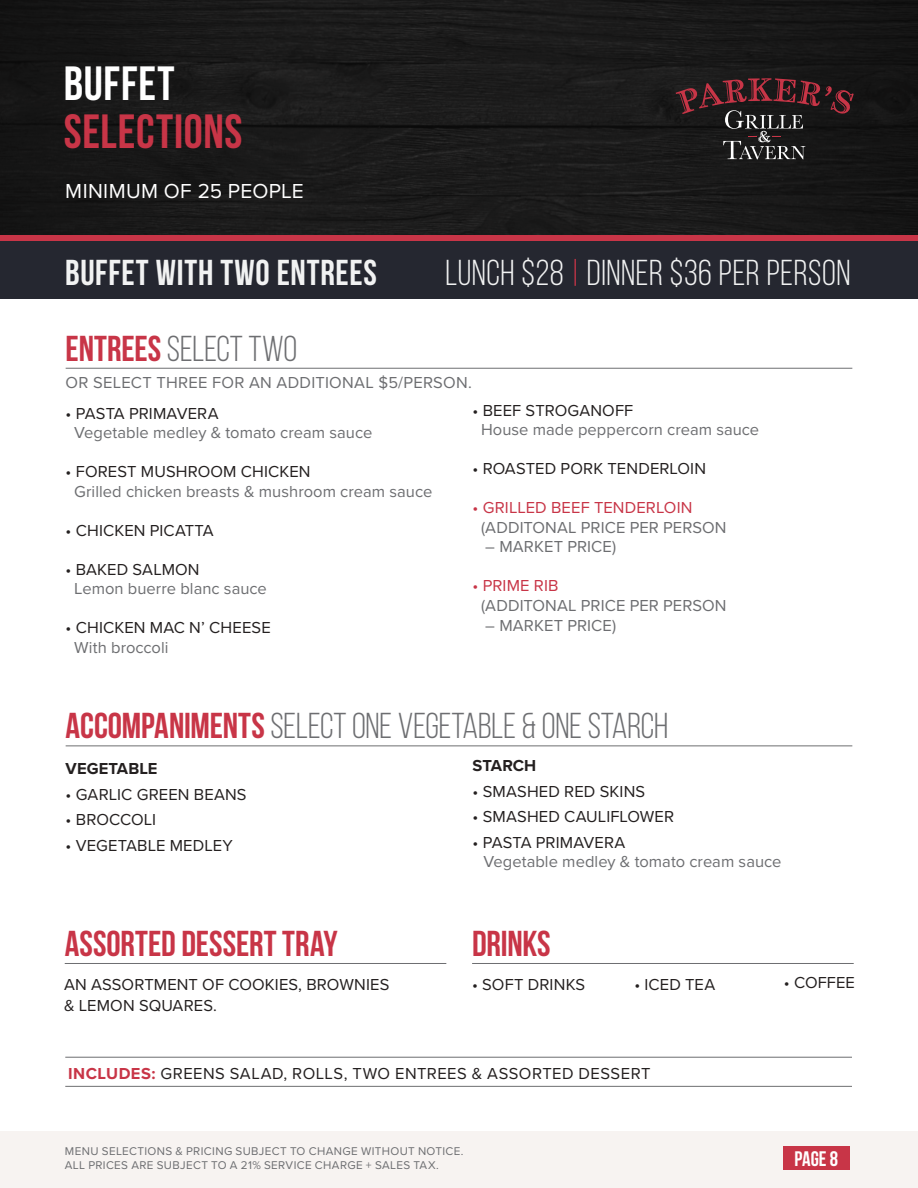
<style>
.page{position:relative;width:918px;height:1188px;background:#fff}
.page>*{position:absolute;margin:0;border:0;box-sizing:border-box;transform-origin:0 0}
.t1{font:700 48px "Bebas Neue";letter-spacing:.015em;color:#c83547}
.t2{font:700 48px "Bebas Neue";letter-spacing:.02em;color:#fff}
.t3{font:36px "Bebas Neue";letter-spacing:-.005em;color:#6d6e71}
.t4{font:36px "Bebas Neue";letter-spacing:.015em;color:#f1f2f2}
.t5{font:700 36px "Bebas Neue";color:#c83547}
.t6{font:700 36px "Bebas Neue";letter-spacing:.02em;color:#f1f2f2}
.t7{font:21px "Proxima Nova";letter-spacing:.015em;color:#fff}
.t8{font:700 21px "Bebas Neue";color:#fff}
.t9{font:16.5px "Proxima Nova";letter-spacing:.01em;color:#242020}
.t10{font:16.5px "Proxima Nova";letter-spacing:.005em;color:#6d6e71}
.t11{font:16.5px "Proxima Nova";letter-spacing:.03em;color:#242020}
.t12{font:16.5px "Proxima Nova";letter-spacing:.01em;color:#c83547}
.t13{font:700 16.5px "Proxima Nova";letter-spacing:.005em;color:#242020}
.t14{font:11.7px/14.4px "Proxima Nova";letter-spacing:.03em;color:#6d6e71}
.s1{color:#c83547}
.s2{font-weight:700;color:#c83547}
</style>
<div class="page">
<hr style="left:66px;top:368px;width:786px;height:1px;background:#6d6e71">
<hr style="left:66px;top:746px;width:786px;height:1px;background:#6d6e71">
<hr style="left:65px;top:1086px;width:787px;height:1px;background:#6d6e71">
<hr style="left:65px;top:1057px;width:787px;height:1px;background:#6d6e71">
<div style="left:0;top:0;width:918px;height:240px;background:#191919"></div>
<div style="left:0;top:235px;width:918px;height:6px;background:#c83547"></div>
<svg style="left:676px;top:78px;width:178px;height:81px"></svg>
<div style="left:0;top:1132px;width:918px;height:56px;background:#f7f3f1"></div>
<div style="left:783px;top:1147px;width:66px;height:23px;background:#c83547"></div>
<div style="left:0;top:241px;width:918px;height:58px;background:#252730"></div>
<hr style="left:472px;top:963px;width:382px;height:1px;background:#6d6e71">
<hr style="left:65px;top:963px;width:381px;height:1px;background:#6d6e71">
<h1 class="t2" style="left:64px;top:57px;width:112px">BUFFET</h1>
<h1 class="t1" style="left:64px;top:105px;width:180px">SELECTIONS</h1>
<p class="t7" style="left:65px;top:175px;width:240px">MINIMUM OF 25 PEOPLE</p>
<h2 class="t6" style="left:65px;top:253px;width:313px">BUFFET WITH TWO ENTREES</h2>
<h2 class="t4" style="left:445px;top:254px;width:406px">LUNCH $28 <span class="s1">|</span> DINNER $36 PER PERSON</h2>
<h2 class="t3" style="left:66px;top:329px;width:233px"><span class="s2">ENTREES</span> SELECT TWO</h2>
<p class="t10" style="left:66px;top:370px;width:408px">OR SELECT THREE FOR AN ADDITIONAL $5/PERSON.</p>
<p class="t9" style="left:66px;top:401px;width:154px">• PASTA PRIMAVERA</p>
<p class="t10" style="left:74px;top:420px;width:300px">Vegetable medley &amp; tomato cream sauce</p>
<p class="t9" style="left:66px;top:459px;width:247px">• FOREST MUSHROOM CHICKEN</p>
<p class="t10" style="left:74px;top:479px;width:360px">Grilled chicken breasts &amp; mushroom cream sauce</p>
<p class="t9" style="left:66px;top:518px;width:149px">• CHICKEN PICATTA</p>
<p class="t9" style="left:66px;top:557px;width:136px">• BAKED SALMON</p>
<p class="t10" style="left:74px;top:576px;width:194px">Lemon buerre blanc sauce</p>
<p class="t9" style="left:66px;top:615px;width:207px">• CHICKEN MAC N’ CHEESE</p>
<p class="t10" style="left:74px;top:635px;width:96px">With broccoli</p>
<p class="t9" style="left:473px;top:398px;width:162px">• BEEF STROGANOFF</p>
<p class="t10" style="left:481px;top:418px;width:280px">House made peppercorn cream sauce</p>
<p class="t9" style="left:473px;top:457px;width:235px">• ROASTED PORK TENDERLOIN</p>
<p class="t12" style="left:473px;top:496px;width:222px">• GRILLED BEEF TENDERLOIN</p>
<p class="t10" style="left:481px;top:515px;width:247px">(ADDITONAL PRICE PER PERSON</p>
<p class="t10" style="left:485px;top:535px;width:133px">– MARKET PRICE)</p>
<p class="t12" style="left:473px;top:574px;width:88px">• PRIME RIB</p>
<p class="t10" style="left:481px;top:593px;width:247px">(ADDITONAL PRICE PER PERSON</p>
<p class="t10" style="left:485px;top:613px;width:133px">– MARKET PRICE)</p>
<h2 class="t3" style="left:66px;top:707px;width:604px"><span class="s2">ACCOMPANIMENTS</span> SELECT ONE VEGETABLE &amp; ONE STARCH</h2>
<p class="t13" style="left:66px;top:756px;width:93px">VEGETABLE</p>
<p class="t9" style="left:66px;top:782px;width:183px">• GARLIC GREEN BEANS</p>
<p class="t9" style="left:66px;top:807px;width:92px">• BROCCOLI</p>
<p class="t9" style="left:66px;top:833px;width:169px">• VEGETABLE MEDLEY</p>
<p class="t13" style="left:473px;top:754px;width:65px">STARCH</p>
<p class="t9" style="left:473px;top:779px;width:174px">• SMASHED RED SKINS</p>
<p class="t9" style="left:473px;top:805px;width:203px">• SMASHED CAULIFLOWER</p>
<p class="t9" style="left:473px;top:830px;width:154px">• PASTA PRIMAVERA</p>
<p class="t10" style="left:483px;top:850px;width:300px">Vegetable medley &amp; tomato cream sauce</p>
<h2 class="t5" style="left:65px;top:924px;width:275px">ASSORTED DESSERT TRAY</h2>
<h2 class="t5" style="left:472px;top:924px;width:80px">DRINKS</h2>
<p class="t9" style="left:64px;top:972px;width:327px">AN ASSORTMENT OF COOKIES, BROWNIES</p>
<p class="t9" style="left:472px;top:972px;width:115px">• SOFT DRINKS</p>
<p class="t9" style="left:64px;top:993px;width:154px">&amp; LEMON SQUARES.</p>
<p class="t9" style="left:634px;top:972px;width:82px">• ICED TEA</p>
<p class="t9" style="left:784px;top:970px;width:73px">• COFFEE</p>
<p class="t11" style="left:68px;top:1061px;width:584px"><span class="s2">INCLUDES:</span> GREENS SALAD, ROLLS, TWO ENTREES &amp; ASSORTED DESSERT</p>
<p class="t14" style="left:65px;top:1143px;width:400px">MENU SELECTIONS &amp; PRICING SUBJECT TO CHANGE WITHOUT NOTICE.<br>ALL PRICES ARE SUBJECT TO A 21% SERVICE CHARGE + SALES TAX.</p>
<p class="t8" style="left:795px;top:1147px;width:45px">PAGE 8</p>
</div>
